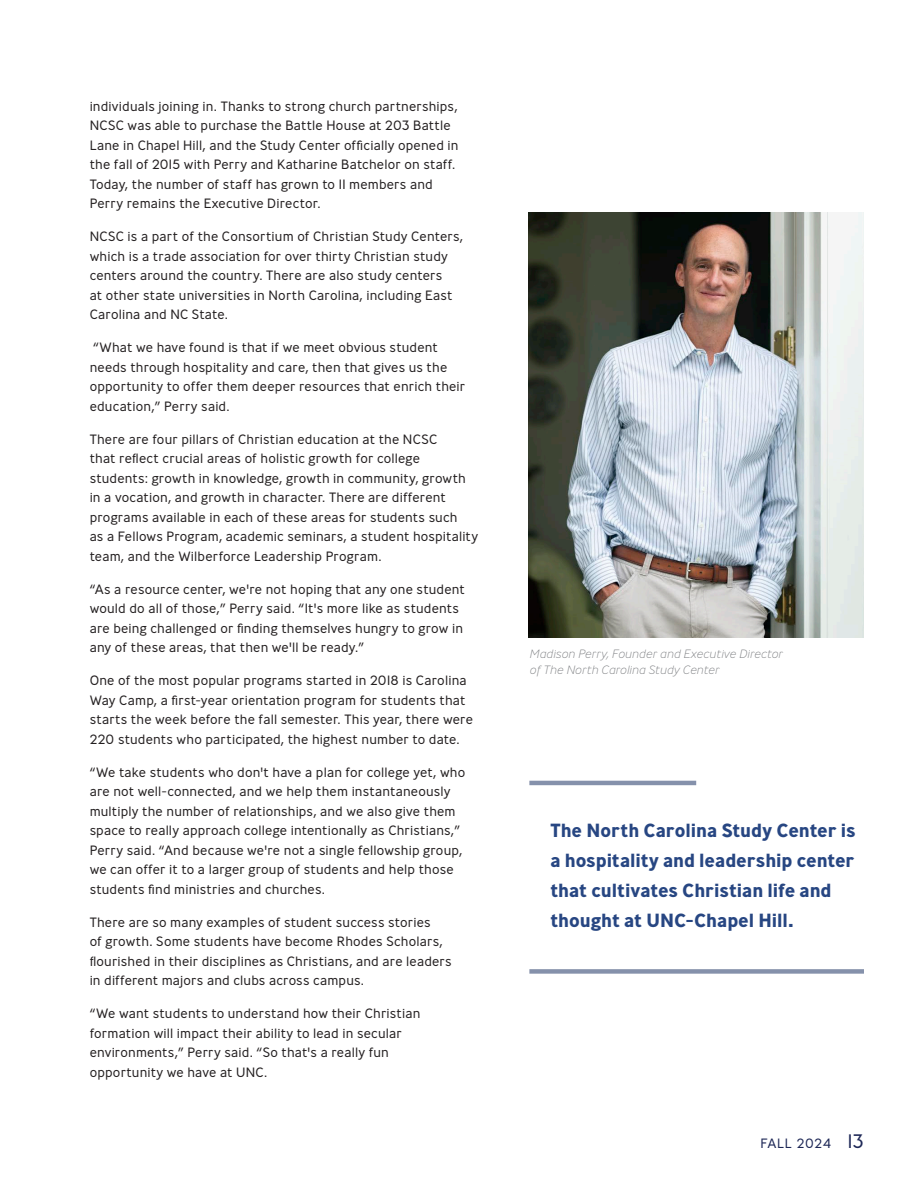
<style>
.page{position:relative;width:918px;height:1188px;background:#fff}
.page>*{position:absolute;margin:0;border:0;box-sizing:border-box;transform-origin:0 0}
.Body_Text{font:700 19.05px/30.2px "Ministry";letter-spacing:-.005em;color:#274682}
.Body_SubHead{font:300 13.5px/19.5px "Ministry";letter-spacing:.01em;color:#231f20}
.t1{font:300 13.5px "Ministry";letter-spacing:.05em;color:#1d2756}
.Photo_Caption_Adoption{font:italic 200 12px/16.5px "Ministry";letter-spacing:.01em;color:#808285}
.s1{font-size:19.5px}
</style>
<div class="page">
<hr style="left:529px;top:781px;width:167px;height:4px;background:#8591ab">
<div style="left:529px;top:969px;width:335px;height:5px;background:#8591ab"></div>
<img style="left:528px;top:212px;width:336px;height:425px">
<p class="Body_SubHead" style="left:90px;top:96px;width:370px">individuals joining in. Thanks to strong church partnerships, NCSC was able to purchase the Battle House at 203 Battle Lane in Chapel Hill, and the Study Center officially opened in the fall of 2015 with Perry and Katharine Batchelor on staff.<br>Today, the number of staff has grown to 11 members and Perry remains the Executive Director.</p>
<p class="Body_SubHead" style="left:90px;top:227px;width:375px">NCSC is a part of the Consortium of Christian Study Centers, which is a trade association for over thirty Christian study centers around the country. There are also study centers<br>at other state universities in North Carolina, including East Carolina and NC State.</p>
<p class="Body_SubHead" style="left:90px;top:338px;width:377px">“What we have found is that if we meet obvious student needs through hospitality and care, then that gives us the opportunity to offer them deeper resources that enrich their education,” Perry said.</p>
<p class="Body_SubHead" style="left:90px;top:429px;width:390px">There are four pillars of Christian education at the NCSC<br>that reflect crucial areas of holistic growth for college students: growth in knowledge, growth in community, growth in a vocation, and growth in character. There are different programs available in each of these areas for students such<br>as a Fellows Program, academic seminars, a student hospitality team, and the Wilberforce Leadership Program.</p>
<p class="Body_SubHead" style="left:90px;top:579px;width:377px">“As a resource center, we're not hoping that any one student would do all of those,” Perry said. “It's more like as students are being challenged or finding themselves hungry to grow in any of these areas, that then we'll be ready.”</p>
<p class="Body_SubHead" style="left:90px;top:671px;width:385px">One of the most popular programs started in 2018 is Carolina Way Camp, a first-year orientation program for students that starts the week before the fall semester. This year, there were 220 students who participated, the highest number to date.</p>
<p class="Body_SubHead" style="left:90px;top:762px;width:377px">“We take students who don't have a plan for college yet, who are not well-connected, and we help them instantaneously multiply the number of relationships, and we also give them space to really approach college intentionally as Christians,” Perry said. “And because we're not a single fellowship group, we can offer it to a larger group of students and help those students find ministries and churches.</p>
<p class="Body_SubHead" style="left:90px;top:912px;width:364px">There are so many examples of student success stories<br>of growth. Some students have become Rhodes Scholars, flourished in their disciplines as Christians, and are leaders in different majors and clubs across campus.</p>
<p class="Body_SubHead" style="left:90px;top:1004px;width:332px">“We want students to understand how their Christian formation will impact their ability to lead in secular environments,” Perry said. “So that's a really fun opportunity we have at UNC.</p>
<p class="Photo_Caption_Adoption" style="left:530px;top:645px;width:255px">Madison Perry, Founder and Executive Director of The North Carolina Study Center</p>
<p class="Body_Text" style="left:550px;top:815px;width:307px">The North Carolina Study Center is a hospitality and leadership center that cultivates Christian life and thought at UNC-Chapel Hill.</p>
<p class="t1" style="left:760px;top:1134px;width:105px">FALL 2024 <span class="s1">13</span></p>
</div>
